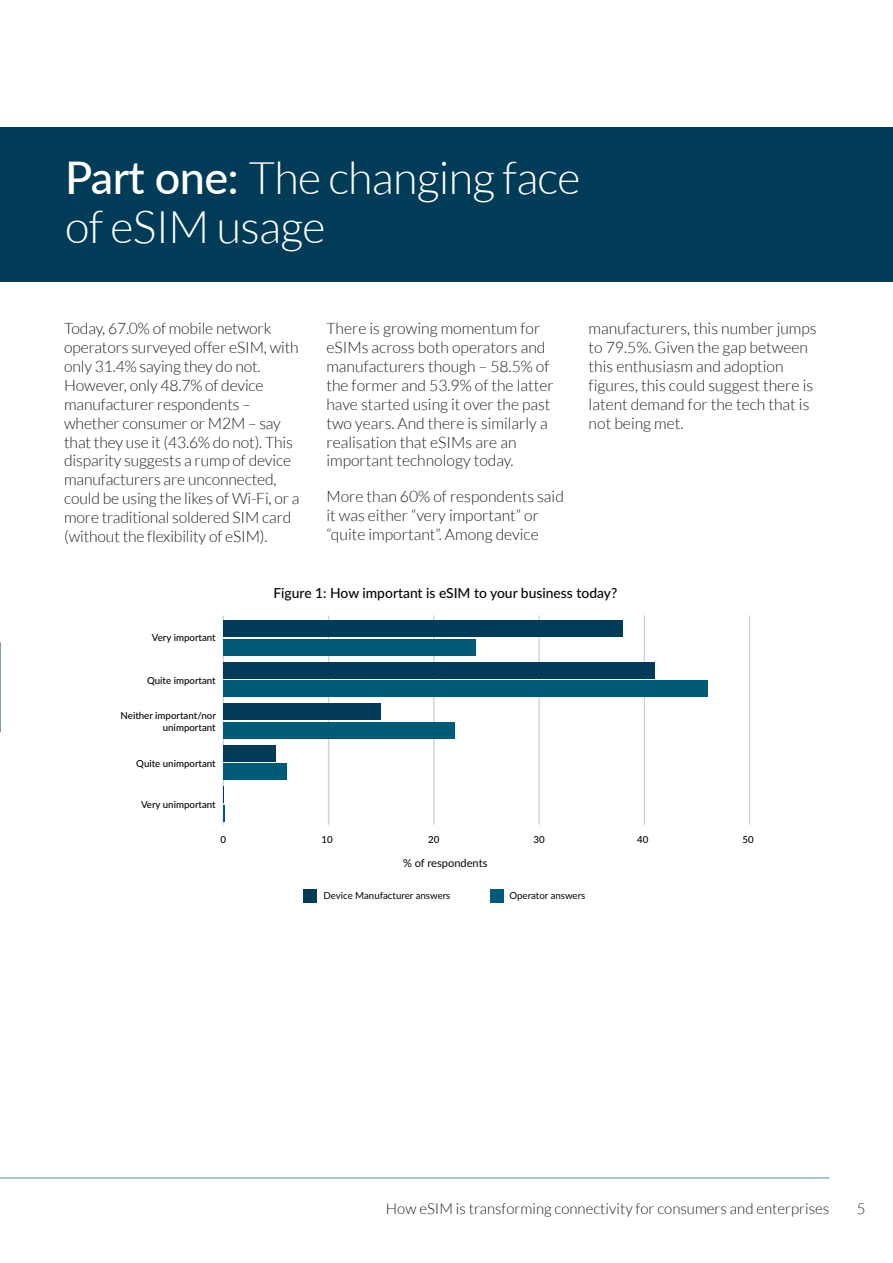
<style>
.page{position:relative;width:893px;height:1263px;background:#fff}
.page>*{position:absolute;margin:0;border:0;box-sizing:border-box;transform-origin:0 0}
.t1{font:300 45px/49.5px "Lato";letter-spacing:-.015em;color:#fff}
.t2{font:300 15.75px/18.9px "Lato";color:#231f20}
.t3{font:300 15px "Lato";color:#231f20}
.t4{font:500 13.8px "Lato";color:#040503}
.t5{font:11.1px "Lato";color:#040503}
.t6{font:500 9.75px/11.7px "Lato";color:#040503;text-align:right}
.t7{font:9.75px "Lato";color:#040503}
.s1{font-weight:500}
</style>
<div class="page">
<hr style="left:328px;top:615px;width:1px;height:210px;background:#d1d2d4">
<hr style="left:433px;top:615px;width:2px;height:210px;background:#d1d2d4">
<hr style="left:538px;top:615px;width:2px;height:210px;background:#d1d2d4">
<hr style="left:644px;top:615px;width:1px;height:210px;background:#d1d2d4">
<hr style="left:749px;top:615px;width:1px;height:210px;background:#d1d2d4">
<hr style="left:223px;top:617px;width:1px;height:208px;background:#d1d2d4">
<div style="left:223px;top:639px;width:253px;height:17px;background:#005b78"></div>
<div style="left:223px;top:681px;width:484px;height:16px;background:#005b78"></div>
<div style="left:223px;top:722px;width:232px;height:17px;background:#005b78"></div>
<div style="left:223px;top:763px;width:63px;height:17px;background:#005b78"></div>
<div style="left:223px;top:620px;width:400px;height:17px;background:#003b57"></div>
<div style="left:223px;top:662px;width:432px;height:17px;background:#003b57"></div>
<div style="left:223px;top:703px;width:158px;height:17px;background:#003b57"></div>
<div style="left:223px;top:745px;width:53px;height:17px;background:#003b57"></div>
<svg style="left:223px;top:786px;width:1px;height:36px"></svg>
<div style="left:304px;top:889px;width:13px;height:14px;background:#003b57"></div>
<div style="left:490px;top:889px;width:13px;height:14px;background:#005b78"></div>
<hr style="left:0;top:1177px;width:829px;height:2px;background:#88b4c8">
<div style="left:0;top:128px;width:893px;height:154px;background:#003b57"></div>
<p class="t1" style="left:65px;top:152px;width:517px"><span class="s1">Part one:</span> The changing face of eSIM usage</p>
<p class="t2" style="left:64px;top:319px;width:237px">Today, 67.0% of mobile network operators surveyed offer eSIM, with only 31.4% saying they do not.<br>However, only 48.7% of device manufacturer respondents – whether consumer or M2M – say that they use it (43.6% do not). This disparity suggests a rump of device manufacturers are unconnected, could be using the likes of Wi-Fi, or a more traditional soldered SIM card (without the flexibility of eSIM).</p>
<p class="t2" style="left:326px;top:319px;width:229px">There is growing momentum for eSIMs across both operators and manufacturers though – 58.5% of the former and 53.9% of the latter have started using it over the past two years. And there is similarly a realisation that eSIMs are an important technology today.</p>
<p class="t2" style="left:326px;top:487px;width:239px">More than 60% of respondents said it was either “very important” or “quite important”. Among device</p>
<p class="t2" style="left:589px;top:319px;width:229px">manufacturers, this number jumps to 79.5%. Given the gap between this enthusiasm and adoption figures, this could suggest there is latent demand for the tech that is not being met.</p>
<p class="t6" style="left:152px;top:633px;width:65px">Very important</p>
<p class="t6" style="left:147px;top:676px;width:70px">Quite important</p>
<p class="t6" style="left:121px;top:710px;width:97px">Neither important/nor unimportant</p>
<p class="t6" style="left:136px;top:758px;width:81px">Quite unimportant</p>
<p class="t6" style="left:141px;top:799px;width:76px">Very unimportant</p>
<p class="t4" style="left:273px;top:588px;width:345px">Figure 1: How important is eSIM to your business today?</p>
<p class="t6" style="left:220px;top:834px;width:7px">0</p>
<p class="t6" style="left:321px;top:834px;width:13px">10</p>
<p class="t6" style="left:428px;top:834px;width:13px">20</p>
<p class="t6" style="left:533px;top:834px;width:13px">30</p>
<p class="t6" style="left:637px;top:834px;width:13px">40</p>
<p class="t6" style="left:742px;top:834px;width:13px">50</p>
<p class="t5" style="left:403px;top:856px;width:86px">% of respondents</p>
<p class="t7" style="left:323px;top:890px;width:128px">Device Manufacturer answers</p>
<p class="t7" style="left:509px;top:890px;width:77px">Operator answers</p>
<p class="t3" style="left:386px;top:1199px;width:445px">How eSIM is transforming connectivity for consumers and enterprises</p>
<p class="t3" style="left:857px;top:1199px;width:10px">5</p>
</div>
